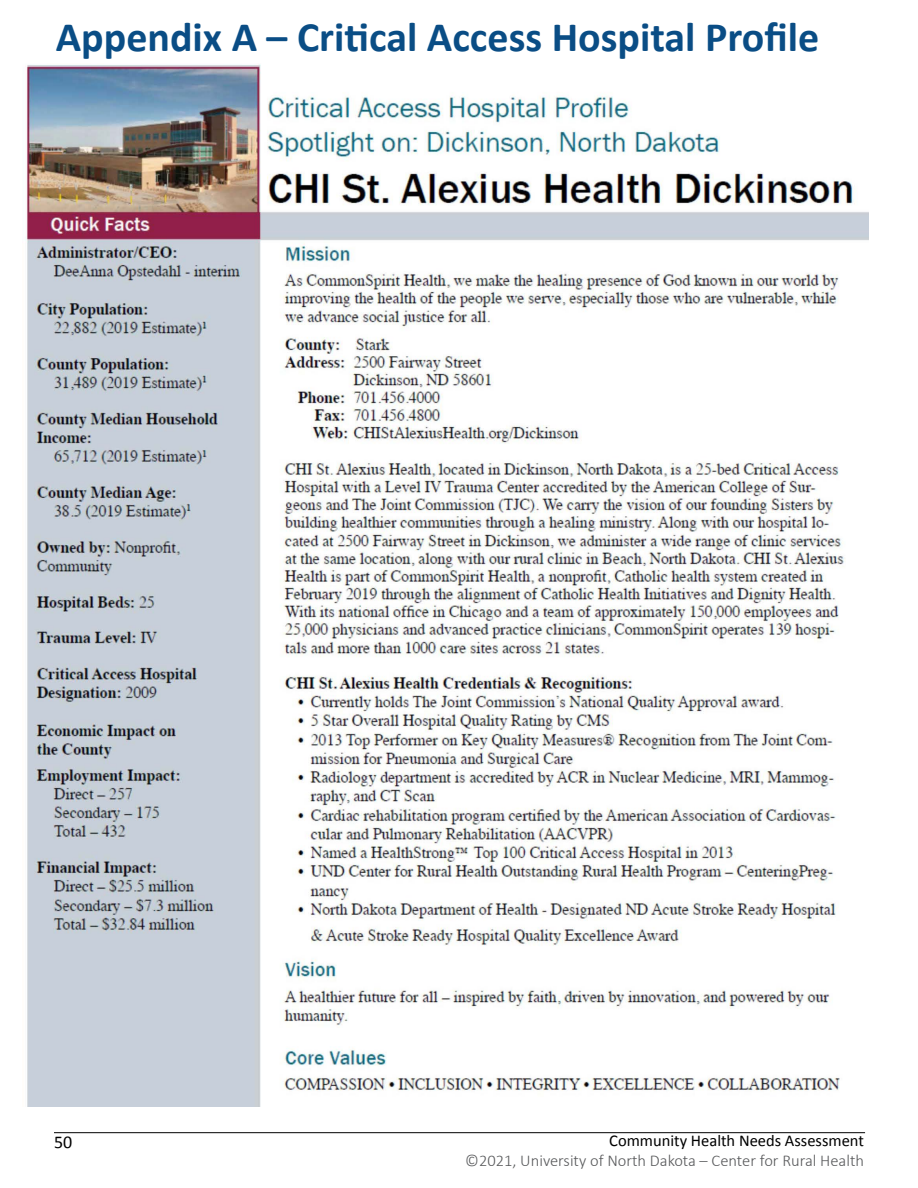
<style>
.page{position:relative;width:918px;height:1188px;background:#fff}
.page>*{position:absolute;margin:0;border:0;box-sizing:border-box;transform-origin:0 0}
.t1{font:700 42px "Calibri";color:#0a4d85}
.t2{font:18px "Calibri";color:#000}
.t3{font:300 16.5px "Calibri";color:#58595b}
.t4{font:16.5px "Calibri";color:#000}
</style>
<div class="page">
<hr style="left:54px;top:1132px;width:811px;height:1px;background:#000">
<img style="left:25px;top:64px;width:843px;height:1042px">
<p class="t1" style="left:56px;top:10px;width:765px">Appendix A – Critical Access Hospital Profile</p>
<p class="t2" style="left:54px;top:1130px;width:20px">50</p>
<p class="t4" style="left:609px;top:1130px;width:256px">Community Health Needs Assessment</p>
<p class="t3" style="left:465px;top:1150px;width:400px">©2021, University of North Dakota – Center for Rural Health</p>
</div>
